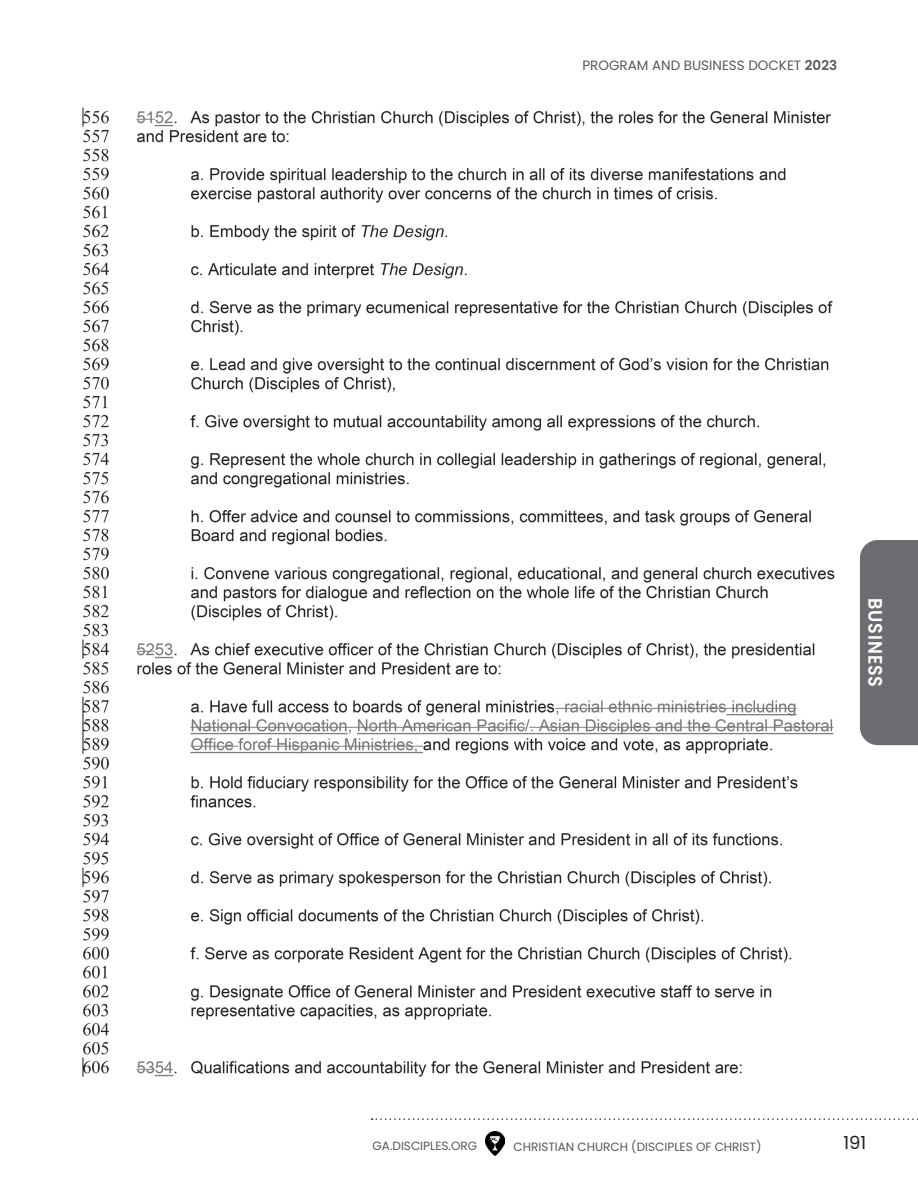
<style>
.page{position:relative;width:918px;height:1188px;background:#fff}
.page>*{position:absolute;margin:0;border:0;box-sizing:border-box;transform-origin:0 0}
.t1{font:600 19.5px "Poppins";letter-spacing:.05em;color:#fff;scale:.9 1}
.t2{font:18px "Poppins";color:#231f20}
.t3{font:13.5px "Poppins";color:#57585a}
.t4{font:12px "Poppins";color:#57585a}
.s1{font-weight:600}
</style>
<div class="page">
<div style="left:860px;top:540px;width:58px;height:205px;background:#6c6d70"></div>
<svg style="left:372px;top:1118px;width:546px;height:2px"></svg>
<img style="left:486px;top:1132px;width:18px;height:23px">
<img style="left:82px;top:107px;width:753px;height:970px">
<p class="t3" style="left:582px;top:58px;width:256px">PROGRAM AND BUSINESS DOCKET <span class="s1">2023</span></p>
<h1 class="t1" style="left:887px;top:598px;width:100px;rotate:90deg">BUSINESS</h1>
<p class="t4" style="left:373px;top:1139px;width:106px">GA.DISCIPLES.ORG</p>
<p class="t4" style="left:514px;top:1140px;width:249px">CHRISTIAN CHURCH (DISCIPLES OF CHRIST)</p>
<h2 class="t2" style="left:843px;top:1132px;width:24px">191</h2>
</div>
